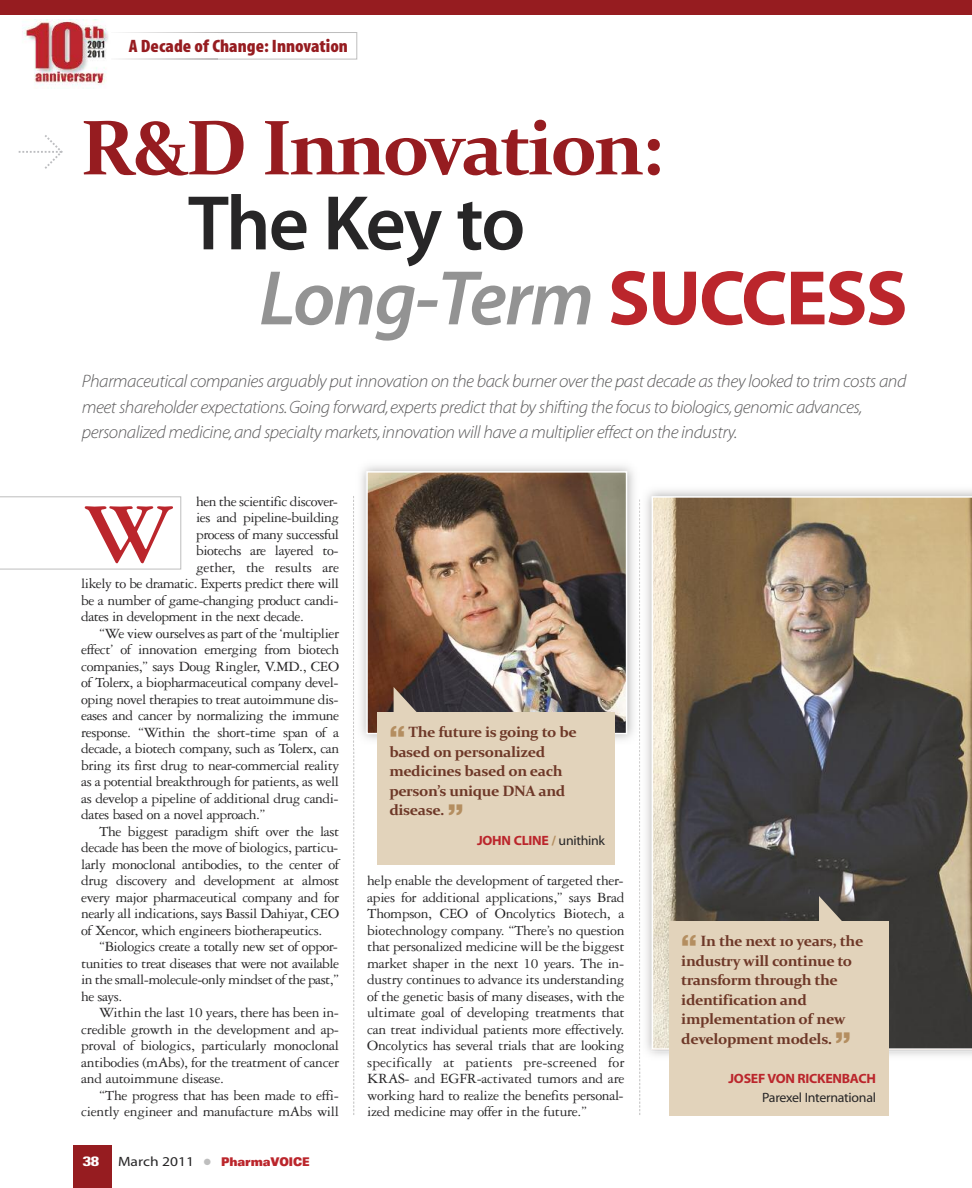
<style>
.page{position:relative;width:972px;height:1188px;background:#fff}
.page>*{position:absolute;margin:0;border:0;box-sizing:border-box;transform-origin:0 0}
.t1{font:700 90.6px "Garamond Three";color:#bb262c}
.t2{font:78px "Myriad MM It.565.wt.600.wd";letter-spacing:-.025em;color:#939393}
.t3{font:700 78px "Constantia";letter-spacing:-.04em;color:#961c20}
.t4{font:78px "Myriad MM.565.wt.600.wd";letter-spacing:-.03em;color:#272627}
.t5{font:18px/25.5px "Myriad MM It.215.wt.600.wd";letter-spacing:-.025em;color:#5d5c5d}
.t6{font:18px "Myriad MM.830.wt.300.wd";color:#961c20;scale:1.05 1}
.t7{font:15px/16.5px "Garamond Three";letter-spacing:-.03em;color:#272627;text-align:justify}
.t8{font:700 15px/19.5px "Constantia";letter-spacing:-.025em;color:#6e3828}
.t9{font:13.5px "Myriad MM.700.wt.600.wd";letter-spacing:-.02em;color:#bb262c}
.t10{font:13.5px "Myriad MM.400.wt.600.wd";letter-spacing:-.02em;color:#272627}
.t11{font:700 condensed 13.5px "Univers";color:#fff;scale:1.4 1}
.t12{font:900 expanded 12px "Univers";letter-spacing:-.01em;color:#bb262c;scale:.75 1}
.s1{font-family:"Myriad MM.700.wt.600.wd";color:#bb262c}
.s2{font-family:"Myriad MM.400.wt.600.wd";font-weight:400;font-stretch:normal;font-size:13.5px;color:#272627}
.s3{color:#bebebe}
.s4{font-family:"Helvetica";font-weight:900;font-size:30px;color:#b48e60}
.s5{color:#b48e60}
.s6{font-family:"Myriad MM.400.wt.600.wd";color:#272627}
</style>
<div class="page">
<div style="left:73px;top:1145px;width:39px;height:43px;background:#961c20"></div>
<div style="left:0;top:0;width:972px;height:15px;background:#961c20"></div>
<svg style="left:639px;top:1065px;width:1px;height:50px"></svg>
<svg style="left:353px;top:496px;width:1px;height:619px"></svg>
<svg style="left:122px;top:32px;width:235px;height:28px"></svg>
<img style="left:122px;top:59px;width:95px;height:1px">
<img style="left:22px;top:19px;width:86px;height:70px">
<svg style="left:19px;top:135px;width:44px;height:34px"></svg>
<svg style="left:0;top:496px;width:181px;height:73px"></svg>
<img style="left:369px;top:474px;width:255px;height:257px">
<div style="left:366px;top:471px;width:261px;height:263px;border:2px solid #fff"></div>
<img style="left:639px;top:750px;width:1px;height:298px">
<img style="left:639px;top:499px;width:2px;height:250px">
<svg style="left:652px;top:496px;width:320px;height:554px;background:#796e5f"></svg>
<div style="left:377px;top:712px;width:237px;height:153px;background:#e2d3bb"></div>
<svg style="left:394px;top:687px;width:29px;height:25px"></svg>
<div style="left:669px;top:921px;width:219px;height:195px;background:#e2d3bb"></div>
<svg style="left:819px;top:896px;width:30px;height:25px"></svg>
<p class="t6" style="left:129px;top:39px;width:210px">A Decade of Change: Innovation</p>
<h2 class="t3" style="left:80px;top:102px;width:584px">R&amp;D Innovation:</h2>
<h2 class="t4" style="left:188px;top:194px;width:339px">The Key to</h2>
<h2 class="t2" style="left:259px;top:269px;width:650px">Long-Term <span class="s1">SUCCESS</span></h2>
<p class="t5" style="left:82px;top:370px;width:826px">Pharmaceutical companies arguably put innovation on the back burner over the past decade as they looked to trim costs and meet shareholder expectations.Going forward,experts predict that by shifting the focus to biologics,genomic advances, personalized medicine,and specialty markets,innovation will have a multiplier effect on the industry.</p>
<p class="t7" style="left:196px;top:494px;width:143px">hen the scientific discover-</p>
<p class="t7" style="left:196px;top:511px;width:145px">ies and pipeline-building</p>
<p class="t7" style="left:196px;top:527px;width:145px">process of many successful</p>
<p class="t7" style="left:196px;top:544px;width:144px">biotechs are layered to-</p>
<p class="t7" style="left:196px;top:560px;width:145px">gether, the results are</p>
<p class="t7" style="left:81px;top:577px;width:260px">likely to be dramatic. Experts predict there will</p>
<p class="t7" style="left:81px;top:593px;width:259px">be a number of game-changing product candi-</p>
<p class="t7" style="left:81px;top:610px;width:224px">dates in development in the next decade.</p>
<p class="t7" style="left:99px;top:626px;width:241px">“We view ourselves as part of the ‘multiplier</p>
<p class="t7" style="left:81px;top:643px;width:259px">effect’ of innovation emerging from biotech</p>
<p class="t7" style="left:81px;top:659px;width:260px">companies,” says Doug Ringler, V.MD., CEO</p>
<p class="t7" style="left:81px;top:676px;width:259px">of Tolerx, a biopharmaceutical company devel-</p>
<p class="t7" style="left:81px;top:692px;width:259px">oping novel therapies to treat autoimmune dis-</p>
<p class="t7" style="left:81px;top:709px;width:259px">eases and cancer by normalizing the immune</p>
<p class="t7" style="left:81px;top:725px;width:260px">response. “Within the short-time span of a</p>
<p class="t7" style="left:81px;top:742px;width:259px">decade, a biotech company, such as Tolerx, can</p>
<p class="t7" style="left:81px;top:758px;width:259px">bring its first drug to near-commercial reality</p>
<p class="t7" style="left:81px;top:775px;width:260px">as a potential breakthrough for patients, as well</p>
<p class="t7" style="left:81px;top:791px;width:259px">as develop a pipeline of additional drug candi-</p>
<p class="t7" style="left:81px;top:808px;width:186px">dates based on a novel approach.”</p>
<p class="t7" style="left:99px;top:824px;width:241px">The biggest paradigm shift over the last</p>
<p class="t7" style="left:81px;top:841px;width:258px">decade has been the move of biologics, particu-</p>
<p class="t7" style="left:81px;top:857px;width:260px">larly monoclonal antibodies, to the center of</p>
<p class="t7" style="left:81px;top:874px;width:260px">drug discovery and development at almost</p>
<p class="t7" style="left:81px;top:890px;width:260px">every major pharmaceutical company and for</p>
<p class="t7" style="left:81px;top:907px;width:259px">nearly all indications, says Bassil Dahiyat, CEO</p>
<p class="t7" style="left:81px;top:923px;width:243px">of Xencor, which engineers biotherapeutics.</p>
<p class="t7" style="left:99px;top:940px;width:240px">“Biologics create a totally new set of oppor-</p>
<p class="t7" style="left:81px;top:956px;width:260px">tunities to treat diseases that were not available</p>
<p class="t7" style="left:81px;top:973px;width:260px">in the small-molecule-only mindset of the past,”</p>
<p class="t7" style="left:81px;top:989px;width:43px">he says.</p>
<p class="t7" style="left:99px;top:1006px;width:241px">Within the last 10 years, there has been in-</p>
<p class="t7" style="left:81px;top:1022px;width:259px">credible growth in the development and ap-</p>
<p class="t7" style="left:81px;top:1039px;width:260px">proval of biologics, particularly monoclonal</p>
<p class="t7" style="left:81px;top:1055px;width:260px">antibodies (mAbs), for the treatment of cancer</p>
<p class="t7" style="left:81px;top:1072px;width:144px">and autoimmune disease.</p>
<p class="t7" style="left:99px;top:1088px;width:241px">“The progress that has been made to effi-</p>
<p class="t7" style="left:81px;top:1105px;width:260px">ciently engineer and manufacture mAbs will</p>
<h1 class="t1" style="left:84px;top:503px;width:92px">W</h1>
<p class="t11" style="left:83px;top:1156px;width:13px">38</p>
<p class="t12" style="left:118px;top:1157px;width:257px"><span class="s2">March 2011</span> <span class="s3">●</span> PharmaVOICE</p>
<p class="t8" style="left:389px;top:722px;width:189px"><span class="s4">“</span> The future is going to be based on personalized medicines based on each person’s unique DNA and disease. <span class="s4">”</span></p>
<p class="t9" style="left:477px;top:836px;width:129px">JOHN CLINE <span class="s5">/</span> <span class="s6">unithink</span></p>
<p class="t7" style="left:367px;top:874px;width:259px">help enable the development of targeted ther&shy;apies for additional applications,” says Brad Thompson, CEO of Oncolytics Biotech, a biotechnology company. “There’s no question that personalized medicine will be the biggest market shaper in the next 10 years. The in&shy;dustry continues to advance its understanding of the genetic basis of many diseases, with the ultimate goal of developing treatments that can treat individual patients more effectively.<br>Oncolytics has several trials that are looking specifically at patients pre-screened for KRAS- and EGFR-activated tumors and are working hard to realize the benefits personal&shy;ized medicine may offer in the future.”</p>
<p class="t8" style="left:681px;top:932px;width:184px"><span class="s4">“</span> In the next 10 years, the industry will continue to transform through the identification and implementation of new development models. <span class="s4">”</span></p>
<p class="t9" style="left:729px;top:1073px;width:149px">JOSEF VON RICKENBACH</p>
<p class="t10" style="left:762px;top:1093px;width:115px">Parexel International</p>
</div>
